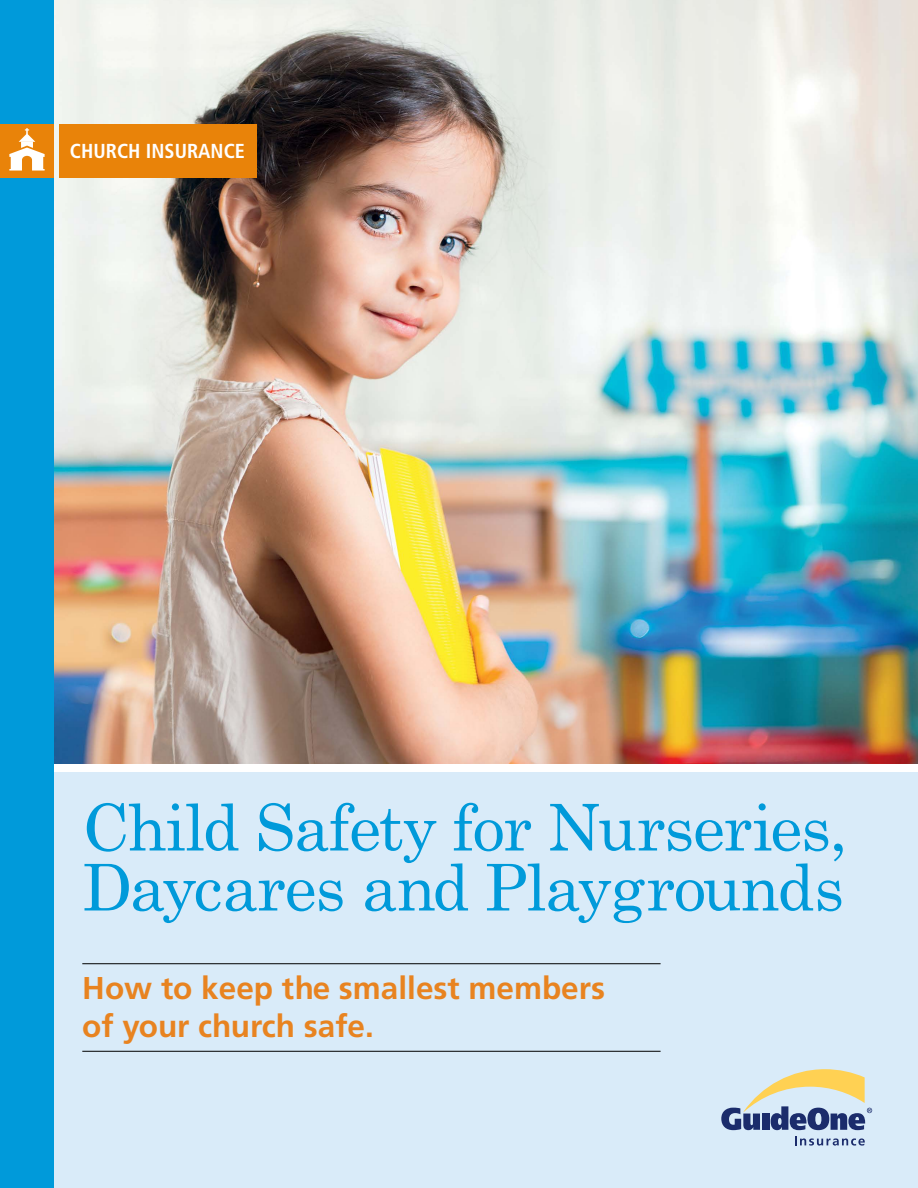
<style>
.page{position:relative;width:918px;height:1188px;background:#fff}
.page>*{position:absolute;margin:0;border:0;box-sizing:border-box;transform-origin:0 0}
.t1{font:64.5px/60px "Century Schoolbook";letter-spacing:-.02em;color:#009ada}
.t2{font:700 31.5px/37.5px "Frutiger LT Std";color:#e88320}
.t3{font:700 condensed 20.25px "Frutiger";color:#fff}
</style>
<div class="page">
<div style="left:0;top:772px;width:918px;height:416px;background:#d9ebf9"></div>
<img style="left:54px;top:0;width:864px;height:763px">
<div style="left:0;top:0;width:54px;height:1188px;background:#009ada"></div>
<div style="left:0;top:124px;width:54px;height:54px;background:#e98309"></div>
<div style="left:59px;top:124px;width:197px;height:54px;background:#e98309"></div>
<svg style="left:9px;top:128px;width:36px;height:43px"></svg>
<hr style="left:82px;top:963px;width:579px;height:1px;background:#000">
<hr style="left:82px;top:1051px;width:579px;height:1px;background:#000">
<svg style="left:721px;top:1069px;width:151px;height:61px"></svg>
<svg style="left:795px;top:1136px;width:70px;height:10px"></svg>
<p class="t3" style="left:70px;top:139px;width:177px">CHURCH INSURANCE</p>
<p class="t1" style="left:82px;top:796px;width:767px">Child Safety for Nurseries,<br>Daycares and Playgrounds</p>
<p class="t2" style="left:82px;top:970px;width:524px">How to keep the smallest members of your church safe.</p>
</div>
